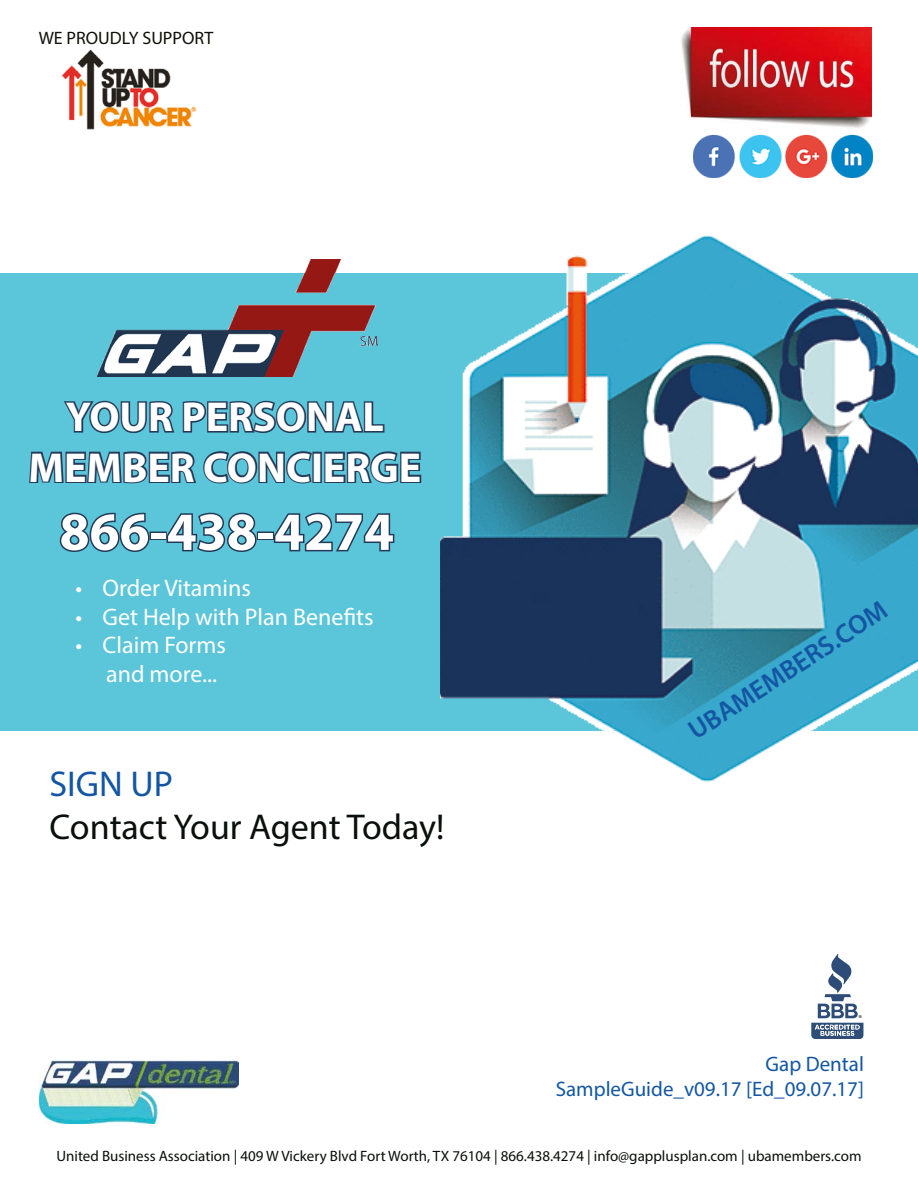
<style>
.page{position:relative;width:918px;height:1188px;background:#fff}
.page>*{position:absolute;margin:0;border:0;box-sizing:border-box;transform-origin:0 0}
.t1{font:700 54px "Myriad Pro";color:#fff}
.t2{font:700 42px/50.4px "Myriad Pro";color:#fff;text-align:center}
.t3{font:36px "Myriad Pro";color:#090f0a}
.t4{font:36px "Myriad Pro";color:#1456a3}
.t5{font:600 27px "Myriad Pro";color:#1456a3}
.t6{font:24px/28.8px "Myriad Pro";color:#fff}
.t7{font:21px/25.2px "Myriad Pro";color:#1456a3;text-align:right}
.t8{font:18px "Myriad Pro";color:#0e1108}
.t9{font:15px "Myriad Pro";color:#090f0a}
.t10{font:8.7px "Myriad Pro";color:#0e1008}
</style>
<div class="page">
<div style="left:0;top:274px;width:918px;height:457px;background:#5bc5d9"></div>
<img style="left:440px;top:235px;width:478px;height:547px">
<img style="left:440px;top:274px;width:478px;height:457px">
<svg style="left:64px;top:401px;width:32px;height:32px"></svg>
<div style="left:89px;top:401px;width:31px;height:32px;border:3px solid #243a58;border-radius:50%"></div>
<div style="left:96px;top:406px;width:17px;height:22px;border:3px solid #243a58;border-radius:50%"></div>
<svg style="left:119px;top:400px;width:158px;height:33px"></svg>
<div style="left:276px;top:401px;width:30px;height:32px;border:3px solid #243a58;border-radius:50%"></div>
<div style="left:283px;top:406px;width:16px;height:22px;border:3px solid #243a58;border-radius:50%"></div>
<svg style="left:306px;top:401px;width:79px;height:32px"></svg>
<svg style="left:29px;top:451px;width:202px;height:33px"></svg>
<div style="left:227px;top:451px;width:30px;height:32px;border:3px solid #243a58;border-radius:50%"></div>
<div style="left:234px;top:456px;width:16px;height:22px;border:3px solid #243a58;border-radius:50%"></div>
<svg style="left:257px;top:451px;width:165px;height:33px"></svg>
<svg style="left:59px;top:512px;width:336px;height:40px"></svg>
<img style="left:681px;top:27px;width:190px;height:101px">
<img style="left:62px;top:49px;width:135px;height:81px">
<svg style="left:811px;top:954px;width:53px;height:85px"></svg>
<img style="left:97px;top:259px;width:281px;height:117px">
<img style="left:40px;top:1060px;width:199px;height:63px">
<img style="left:693px;top:134px;width:180px;height:43px">
<p class="t8" style="left:39px;top:31px;width:176px">WE PROUDLY SUPPORT</p>
<h2 class="t2" style="left:29px;top:391px;width:394px">YOUR PERSONAL<br>MEMBER CONCIERGE</h2>
<h1 class="t1" style="left:60px;top:500px;width:336px">866-438-4274</h1>
<h3 class="t6" style="left:76px;top:575px;width:177px">• Order Vitamins</h3>
<h3 class="t6" style="left:76px;top:604px;width:300px">• Get Help with Plan Benefits</h3>
<h3 class="t6" style="left:106px;top:632px;width:121px;text-indent:-31px">• Claim Forms and more...</h3>
<h3 class="t4" style="left:50px;top:770px;width:125px">SIGN UP</h3>
<h3 class="t3" style="left:50px;top:813px;width:397px">Contact Your Agent Today!</h3>
<h3 class="t5" style="left:685px;top:724px;width:232px;rotate:-33deg">UBAMEMBERS.COM</h3>
<p class="t10" style="left:859px;top:1015px;width:5px">®</p>
<h3 class="t7" style="left:556px;top:1052px;width:310px">Gap Dental<br>SampleGuide_v09.17 [Ed_09.07.17]</h3>
<p class="t9" style="left:57px;top:1151px;width:807px">United Business Association | 409 W Vickery Blvd Fort Worth, TX 76104 | 866.438.4274 | info@gapplusplan.com | ubamembers.com</p>
</div>
